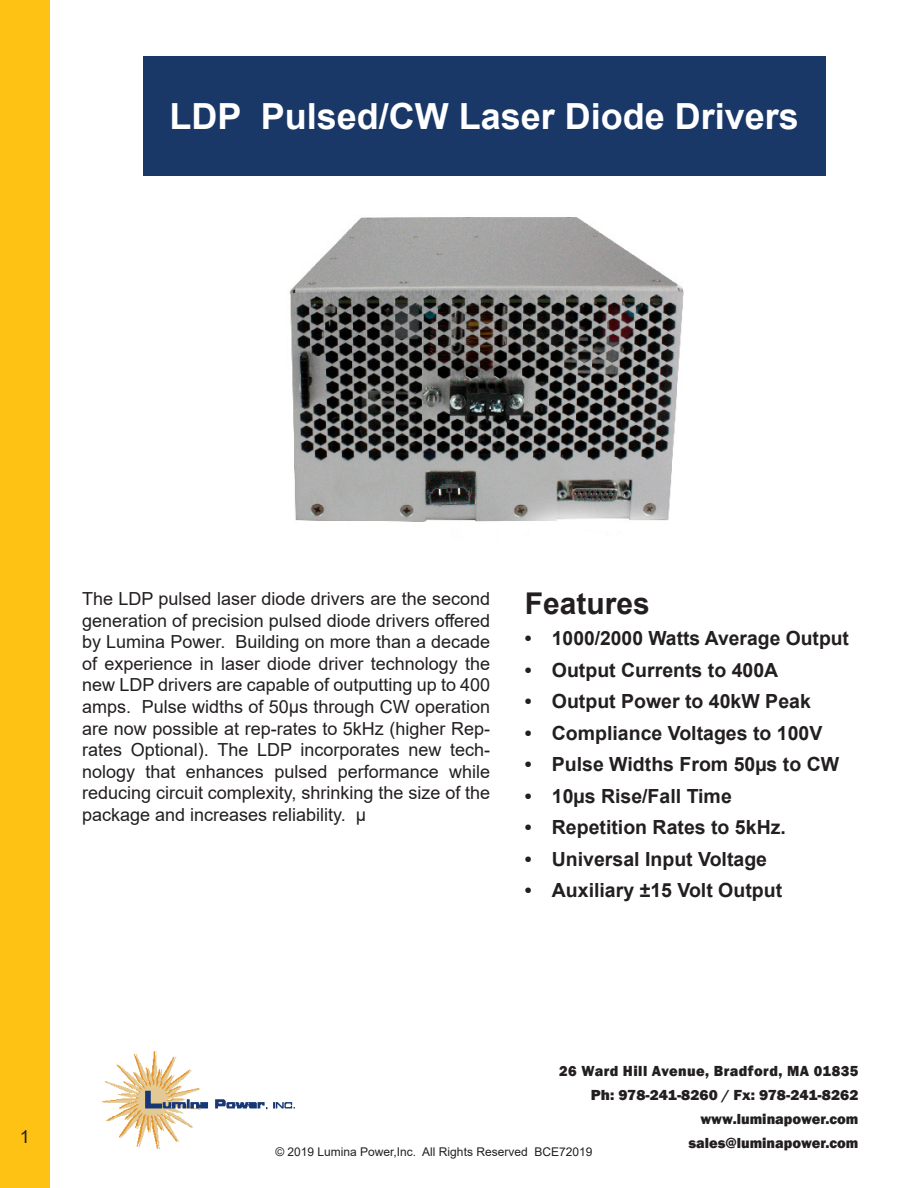
<style>
.page{position:relative;width:918px;height:1188px;background:#fff}
.page>*{position:absolute;margin:0;border:0;box-sizing:border-box;transform-origin:0 0}
.t1{font:700 36px "Arial";color:#fff}
.t2{font:700 30px "Arial";color:#231f20}
.t3{font:700 19.5px "Arial";color:#231f20}
.t4{font:18px/21.6px "Arial";color:#231f20;text-align:justify}
.t5{font:800 15px/24px "Franklin Gothic";color:#231f20;text-align:right}
.t6{font:12px "Arial";color:#231f20}
</style>
<div class="page">
<div style="left:0;top:0;width:50px;height:1188px;background:#fec214"></div>
<div style="left:143px;top:56px;width:682px;height:120px;background:#1a3867"></div>
<img style="left:103px;top:1052px;width:192px;height:96px">
<div style="left:275px;top:1144px;width:325px;height:15px;background:#fff"></div>
<img style="left:289px;top:217px;width:395px;height:305px">
<h1 class="t1" style="left:169px;top:91px;width:631px">LDP Pulsed/CW Laser Diode Drivers</h1>
<p class="t4" style="left:82px;top:588px;width:410px">The LDP pulsed laser diode drivers are the second generation of precision pulsed diode drivers offered by Lumina Power. Building on more than a decade of experience in laser diode driver technology the new LDP drivers are capable of outputting up to 400 amps. Pulse widths of 50µs through CW operation are now possible at rep-rates to 5kHz (higher Rep&shy;rates Optional). The LDP incorporates new tech&shy;nology that enhances pulsed performance while reducing circuit complexity, shrinking the size of the package and increases reliability. µ</p>
<p class="t2" style="left:525px;top:582px;width:127px">Features</p>
<p class="t3" style="left:525px;top:625px;width:326px">• 1000/2000 Watts Average Output</p>
<p class="t3" style="left:525px;top:656px;width:255px">• Output Currents to 400A</p>
<p class="t3" style="left:525px;top:688px;width:287px">• Output Power to 40kW Peak</p>
<p class="t3" style="left:525px;top:719px;width:299px">• Compliance Voltages to 100V</p>
<p class="t3" style="left:525px;top:751px;width:316px">• Pulse Widths From 50µs to CW</p>
<p class="t3" style="left:525px;top:782px;width:208px">• 10µs Rise/Fall Time</p>
<p class="t3" style="left:525px;top:814px;width:263px">• Repetition Rates to 5kHz.</p>
<p class="t3" style="left:525px;top:845px;width:244px">• Universal Input Voltage</p>
<p class="t3" style="left:525px;top:877px;width:259px">• Auxiliary ±15 Volt Output</p>
<p class="t4" style="left:20px;top:1125px;width:12px">1</p>
<p class="t5" style="left:559px;top:1059px;width:301px">26 Ward Hill Avenue, Bradford, MA 01835<br>Ph: 978-241-8260 / Fx: 978-241-8262 www.luminapower.com sales@luminapower.com</p>
<p class="t6" style="left:275px;top:1143px;width:318px">© 2019 Lumina Power,Inc. All Rights Reserved BCE72019</p>
</div>
